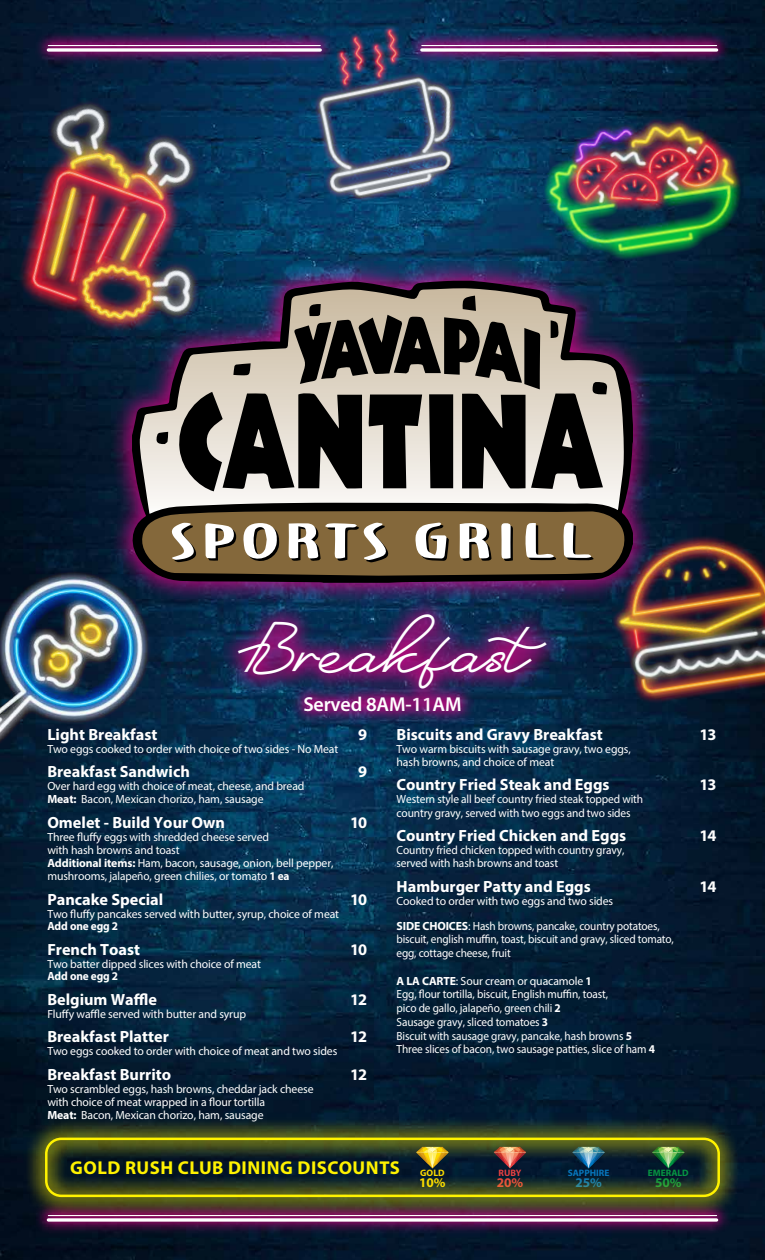
<style>
.page{position:relative;width:765px;height:1260px;background:#fff}
.page>*{position:absolute;margin:0;border:0;box-sizing:border-box;transform-origin:0 0}
.t1{font:46.38px "Neon Bines";letter-spacing:.02em;color:#fff}
.t2{font:600 20.25px "Myriad Pro";letter-spacing:-.01em;color:#fff}
.t3{font:700 18.62px "Myriad Pro";letter-spacing:.03em;color:#fff200}
.t4{font:700 16.25px "Myriad Pro";color:#fff}
.t5{font:700 13.38px "Myriad Pro";color:#069542}
.t6{font:700 13.38px "Myriad Pro";color:#0776bb}
.t7{font:700 13.38px "Myriad Pro";color:#fbda00}
.t8{font:700 13.38px "Myriad Pro";color:#e64141}
.t9{font:11.88px/13.1px "Myriad Pro";letter-spacing:-.01em;color:#fff}
.t10{font:11.88px/13.1px "Myriad Pro";letter-spacing:-.01em;color:#fff;scale:.96 1}
.t11{font:11.88px/13.8px "Myriad Pro";letter-spacing:-.01em;color:#fff;scale:.95 1}
.t12{font:700 11.88px "Myriad Pro";letter-spacing:-.01em;color:#fff;scale:.95 1}
.t13{font:700 9.38px "Myriad Pro";color:#0776bb}
.t14{font:700 9.38px "Myriad Pro";color:#069542}
.t15{font:700 9.38px "Myriad Pro";color:#fbda00}
.t16{font:700 9.38px "Myriad Pro";color:#e64141}
.s1{font-weight:700}
</style>
<div class="page">
<img style="left:0;top:0;width:765px;height:1260px">
<img style="left:0;top:528px;width:161px;height:246px">
<img style="left:569px;top:485px;width:196px;height:258px">
<img style="left:0;top:47px;width:292px;height:354px">
<img style="left:505px;top:70px;width:260px;height:244px">
<img style="left:257px;top:0;width:227px;height:224px">
<div style="left:33px;top:1201px;width:699px;height:35px;background:#ec008c;opacity:.75"></div>
<svg style="left:48px;top:1218px;width:669px;height:4px"></svg>
<div style="left:407px;top:31px;width:325px;height:35px;background:#ec008c;opacity:.75"></div>
<svg style="left:422px;top:48px;width:295px;height:4px"></svg>
<hr style="left:422px;top:45px;width:295px;height:1px;background:#fff">
<div style="left:24px;top:1116px;width:717px;height:102px;background:#fff200;opacity:.75"></div>
<div style="left:45px;top:1138px;width:675px;height:59px;border:2px solid #fff200;border-radius:15px"></div>
<div style="left:109px;top:258px;width:547px;height:348px;background:#ec008c;opacity:.75"></div>
<img style="left:132px;top:281px;width:501px;height:302px">
<svg style="left:177px;top:296px;width:430px;height:195px;background:#6a6663"></svg>
<svg style="left:155px;top:432px;width:13px;height:12px"></svg>
<svg style="left:136px;top:509px;width:492px;height:69px"></svg>
<div style="left:33px;top:31px;width:302px;height:35px;background:#ec008c;opacity:.75"></div>
<svg style="left:48px;top:48px;width:272px;height:4px"></svg>
<hr style="left:48px;top:45px;width:272px;height:1px;background:#fff">
<div style="left:289px;top:681px;width:186px;height:45px;background:#ec008c;opacity:.75"></div>
<div style="left:218px;top:594px;width:349px;height:115px;background:#ec008c;opacity:.75"></div>
<h1 class="t1" style="left:236px;top:629px;width:330px">Breakfast</h1>
<h2 class="t2" style="left:303px;top:691px;width:160px">Served 8AM-11AM</h2>
<h3 class="t4" style="left:47px;top:724px;width:112px">Light Breakfast</h3>
<h3 class="t4" style="left:358px;top:724px;width:11px">9</h3>
<p class="t9" style="left:47px;top:742px;width:293px">Two eggs cooked to order with choice of two sides - No Meat</p>
<h3 class="t4" style="left:47px;top:761px;width:144px">Breakfast Sandwich</h3>
<h3 class="t4" style="left:358px;top:761px;width:11px">9</h3>
<p class="t9" style="left:47px;top:780px;width:259px">Over hard egg with choice of meat, cheese, and bread<br><span class="s1">Meat:</span> Bacon, Mexican chorizo, ham, sausage</p>
<h3 class="t4" style="left:47px;top:812px;width:179px">Omelet - Build Your Own</h3>
<h3 class="t4" style="left:350px;top:812px;width:19px">10</h3>
<p class="t9" style="left:47px;top:830px;width:288px">Three fluffy eggs with shredded cheese served<br>with hash browns and toast<br><span class="s1">Additional items:</span> Ham, bacon, sausage, onion, bell pepper, mushrooms, jalapeño, green chilies, or tomato <span class="s1">1 ea</span></p>
<h3 class="t4" style="left:47px;top:889px;width:118px">Pancake Special</h3>
<h3 class="t4" style="left:350px;top:889px;width:19px">10</h3>
<p class="t9" style="left:47px;top:907px;width:293px">Two fluffy pancakes served with butter, syrup, choice of meat</p>
<p class="t12" style="left:47px;top:919px;width:76px">Add one egg 2</p>
<h3 class="t4" style="left:47px;top:939px;width:94px">French Toast</h3>
<h3 class="t4" style="left:350px;top:939px;width:19px">10</h3>
<p class="t9" style="left:47px;top:957px;width:215px">Two batter dipped slices with choice of meat</p>
<p class="t12" style="left:47px;top:969px;width:76px">Add one egg 2</p>
<h3 class="t4" style="left:47px;top:989px;width:111px">Belgium Waffle</h3>
<h3 class="t4" style="left:350px;top:989px;width:19px">12</h3>
<p class="t9" style="left:47px;top:1007px;width:200px">Fluffy waffle served with butter and syrup</p>
<h3 class="t4" style="left:47px;top:1026px;width:123px">Breakfast Platter</h3>
<h3 class="t4" style="left:350px;top:1026px;width:19px">12</h3>
<p class="t9" style="left:47px;top:1045px;width:292px">Two eggs cooked to order with choice of meat and two sides</p>
<h3 class="t4" style="left:47px;top:1064px;width:125px">Breakfast Burrito</h3>
<h3 class="t4" style="left:350px;top:1064px;width:19px">12</h3>
<p class="t9" style="left:47px;top:1082px;width:268px">Two scrambled eggs, hash browns, cheddar jack cheese with choice of meat wrapped in a flour tortilla<br><span class="s1">Meat:</span> Bacon, Mexican chorizo, ham, sausage</p>
<h3 class="t4" style="left:397px;top:724px;width:208px">Biscuits and Gravy Breakfast</h3>
<h3 class="t4" style="left:699px;top:724px;width:19px">13</h3>
<p class="t9" style="left:397px;top:742px;width:236px">Two warm biscuits with sausage gravy, two eggs, hash browns, and choice of meat</p>
<h3 class="t4" style="left:397px;top:774px;width:215px">Country Fried Steak and Eggs</h3>
<h3 class="t4" style="left:699px;top:774px;width:19px">13</h3>
<p class="t10" style="left:397px;top:793px;width:259px">Western style all beef country fried steak topped with country gravy, served with two eggs and two sides</p>
<h3 class="t4" style="left:397px;top:825px;width:231px">Country Fried Chicken and Eggs</h3>
<h3 class="t4" style="left:699px;top:825px;width:19px">14</h3>
<p class="t10" style="left:397px;top:843px;width:239px">Country fried chicken topped with country gravy, served with hash browns and toast</p>
<h3 class="t4" style="left:397px;top:876px;width:196px">Hamburger Patty and Eggs</h3>
<h3 class="t4" style="left:699px;top:876px;width:19px">14</h3>
<p class="t9" style="left:397px;top:888px;width:265px;line-height:25px">Cooked to order with two eggs and two sides<br><span class="s1">SIDE CHOICES</span>: Hash browns, pancake, country potatoes,</p>
<p class="t11" style="left:397px;top:932px;width:293px">biscuit, english muffin, toast, biscuit and gravy, sliced tomato, egg, cottage cheese, fruit</p>
<p class="t9" style="left:397px;top:974px;width:260px;line-height:13.8px"><span class="s1">A LA CARTE</span>: Sour cream or quacamole <span class="s1">1<br></span>Egg, flour tortilla, biscuit, English muffin, toast,<br>pico de gallo, jalapeño, green chili <span class="s1">2<br></span>Sausage gravy, sliced tomatoes <span class="s1">3<br></span>Biscuit with sausage gravy, pancake, hash browns <span class="s1">5<br></span>Three slices of bacon, two sausage patties, slice of ham <span class="s1">4</span></p>
<h3 class="t3" style="left:70px;top:1155px;width:331px">GOLD RUSH CLUB DINING DISCOUNTS</h3>
<p class="t14" style="left:648px;top:1167px;width:42px">EMERALD</p>
<p class="t5" style="left:655px;top:1174px;width:28px">50%</p>
<p class="t15" style="left:420px;top:1167px;width:26px">GOLD</p>
<p class="t7" style="left:419px;top:1174px;width:28px">10%</p>
<p class="t13" style="left:568px;top:1167px;width:43px">SAPPHIRE</p>
<p class="t6" style="left:575px;top:1174px;width:28px">25%</p>
<p class="t16" style="left:499px;top:1167px;width:24px">RUBY</p>
<p class="t8" style="left:497px;top:1174px;width:28px">20%</p>
</div>
